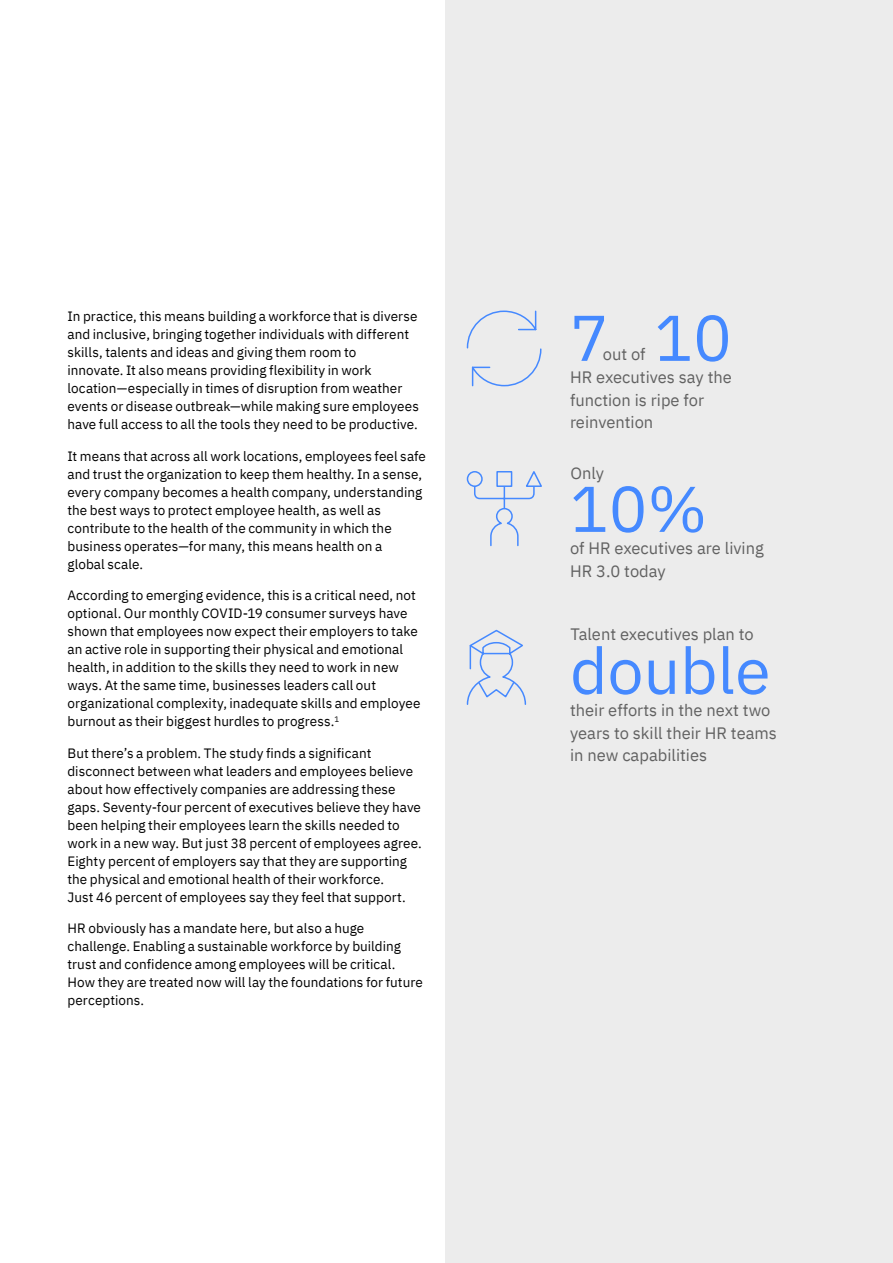
<style>
.page{position:relative;width:893px;height:1263px;background:#fff}
.page>*{position:absolute;margin:0;border:0;box-sizing:border-box;transform-origin:0 0}
.t1{font:64.5px "IBM Plex Sans";color:#4589ff}
.t2{font:16.5px/22.5px "IBM Plex Sans";color:#616161}
.t3{font:13.5px/18px "IBM Plex Sans";letter-spacing:.005em;color:#000}
</style>
<div class="page">
<div style="left:445px;top:0;width:448px;height:1263px;background:#ececec"></div>
<svg style="left:466px;top:310px;width:76px;height:77px"></svg>
<svg style="left:466px;top:471px;width:76px;height:76px"></svg>
<svg style="left:466px;top:629px;width:61px;height:76px"></svg>
<p class="t3" style="left:68px;top:306px;width:353px">In practice, this means building a workforce that is diverse and inclusive, bringing together individuals with different skills, talents and ideas and giving them room to<br>innovate. It also means providing flexibility in work location—especially in times of disruption from weather events or disease outbreak—while making sure employees have full access to all the tools they need to be productive.</p>
<p class="t3" style="left:68px;top:446px;width:360px">It means that across all work locations, employees feel safe and trust the organization to keep them healthy. In a sense, every company becomes a health company, understanding the best ways to protect employee health, as well as contribute to the health of the community in which the business operates—for many, this means health on a<br>global scale.</p>
<p class="t3" style="left:68px;top:585px;width:354px">According to emerging evidence, this is a critical need, not optional. Our monthly COVID-19 consumer surveys have shown that employees now expect their employers to take an active role in supporting their physical and emotional health, in addition to the skills they need to work in new ways. At the same time, businesses leaders call out organizational complexity, inadequate skills and employee burnout as their biggest hurdles to progress.<sup>1</sup></p>
<p class="t3" style="left:68px;top:743px;width:356px">But there’s a problem. The study finds a significant disconnect between what leaders and employees believe about how effectively companies are addressing these gaps. Seventy-four percent of executives believe they have been helping their employees learn the skills needed to work in a new way. But just 38 percent of employees agree.<br>Eighty percent of employers say that they are supporting the physical and emotional health of their workforce.<br>Just 46 percent of employees say they feel that support.</p>
<p class="t3" style="left:68px;top:918px;width:357px">HR obviously has a mandate here, but also a huge challenge. Enabling a sustainable workforce by building trust and confidence among employees will be critical.<br>How they are treated now will lay the foundations for future perceptions.</p>
<h1 class="t1" style="left:570px;top:289px;width:163px">7 10</h1>
<p class="t2" style="left:570px;top:365px;width:163px">HR executives say the function is ripe for reinvention</p>
<p class="t2" style="left:603px;top:342px;width:44px">out of</p>
<p class="t2" style="left:570px;top:460px;width:35px">Only</p>
<h1 class="t1" style="left:570px;top:460px;width:139px">10%</h1>
<p class="t2" style="left:570px;top:536px;width:195px">of HR executives are living<br>HR 3.0 today</p>
<p class="t2" style="left:570px;top:621px;width:185px">Talent executives plan to</p>
<h1 class="t1" style="left:570px;top:622px;width:202px">double</h1>
<p class="t2" style="left:570px;top:698px;width:208px">their efforts in the next two years to skill their HR teams in new capabilities</p>
</div>
